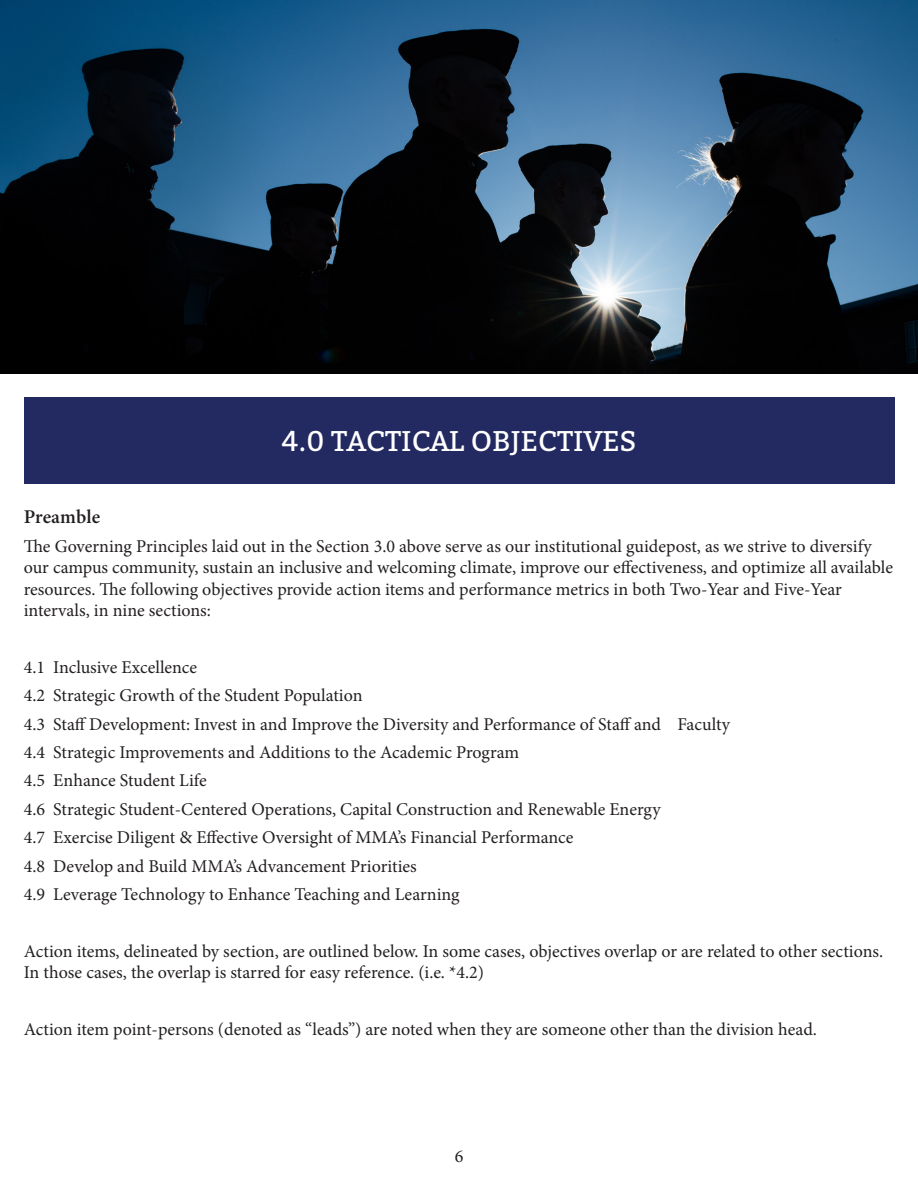
<style>
.page{position:relative;width:918px;height:1188px;background:#fff}
.page>*{position:absolute;margin:0;border:0;box-sizing:border-box;transform-origin:0 0}
.t1{font:28.5px "Bitter";color:#fff}
.t2{font:19.5px "Minion Variable Concept";color:#231f20}
.t3{font:18px/21.6px "Minion Pro";color:#231f20}
</style>
<div class="page">
<img style="left:0;top:0;width:918px;height:374px">
<div style="left:24px;top:397px;width:870px;height:87px;background:#232961"></div>
<p class="t1" style="left:281px;top:423px;width:357px">4.0 TACTICAL OBJECTIVES</p>
<p class="t2" style="left:24px;top:503px;width:78px">Preamble</p>
<p class="t3" style="left:24px;top:535px;width:871px">The Governing Principles laid out in the Section 3.0 above serve as our institutional guidepost, as we strive to diversify our campus community, sustain an inclusive and welcoming climate, improve our effectiveness, and optimize all available resources. The following objectives provide action items and performance metrics in both Two-Year and Five-Year intervals, in nine sections:</p>
<p class="t3" style="left:24px;top:657px;width:175px">4.1 Inclusive Excellence</p>
<p class="t3" style="left:24px;top:685px;width:340px">4.2 Strategic Growth of the Student Population</p>
<p class="t3" style="left:24px;top:713px;width:708px">4.3 Staff Development: Invest in and Improve the Diversity and Performance of Staff and Faculty</p>
<p class="t3" style="left:24px;top:742px;width:497px">4.4 Strategic Improvements and Additions to the Academic Program</p>
<p class="t3" style="left:24px;top:770px;width:184px">4.5 Enhance Student Life</p>
<p class="t3" style="left:24px;top:798px;width:638px">4.6 Strategic Student-Centered Operations, Capital Construction and Renewable Energy</p>
<p class="t3" style="left:24px;top:827px;width:551px">4.7 Exercise Diligent &amp; Effective Oversight of MMA’s Financial Performance</p>
<p class="t3" style="left:24px;top:855px;width:395px">4.8 Develop and Build MMA’s Advancement Priorities</p>
<p class="t3" style="left:24px;top:883px;width:437px">4.9 Leverage Technology to Enhance Teaching and Learning</p>
<p class="t3" style="left:24px;top:940px;width:861px">Action items, delineated by section, are outlined below. In some cases, objectives overlap or are related to other sections.<br>In those cases, the overlap is starred for easy reference. (i.e. *4.2)</p>
<p class="t3" style="left:24px;top:1018px;width:795px">Action item point-persons (denoted as “leads”) are noted when they are someone other than the division head.</p>
<p class="t3" style="left:455px;top:1146px;width:10px">6</p>
</div>
